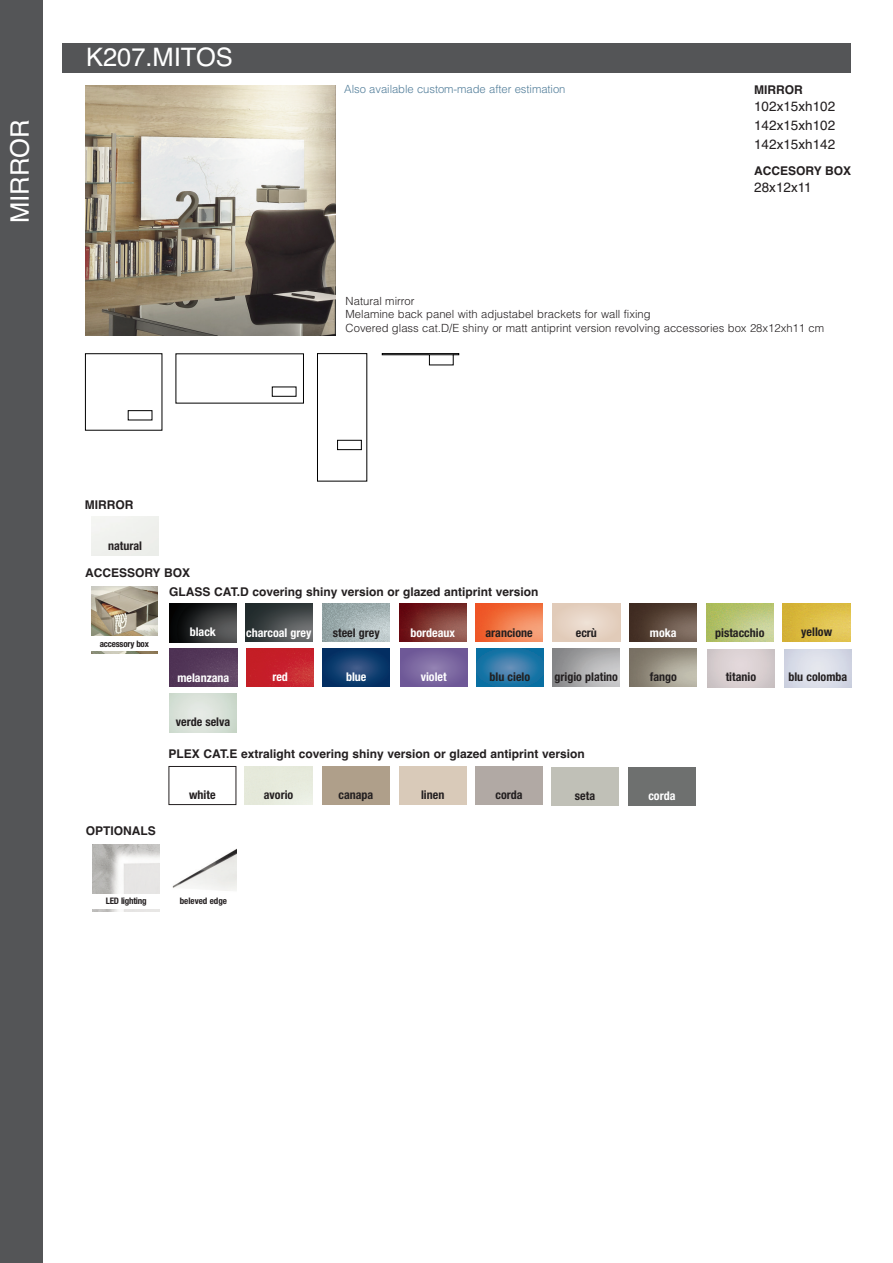
<style>
.page{position:relative;width:893px;height:1263px;background:#fff}
.page>*{position:absolute;margin:0;border:0;box-sizing:border-box;transform-origin:0 0}
.t1{font:25.5px "Helvetica";color:#fff}
.t2{font:13.5px/18.9px "Helvetica";color:#231f20;text-align:justify}
.t3{font:700 12px "Helvetica";color:#231f20}
.t4{font:700 condensed 12px "Helvetica Neue";color:#231f20}
.t5{font:700 condensed 12px "Helvetica Neue";color:#fff}
.t6{font:300 11.25px/13.5px "Helvetica";color:#231f20}
.t7{font:300 11.25px "Helvetica";letter-spacing:-.005em;color:#517d99}
.t8{font:700 condensed 9px "Helvetica Neue";letter-spacing:-.025em;color:#231f20}
.t9{font:700 condensed 9px "Helvetica Neue";color:#231f20}
</style>
<div class="page">
<div style="left:0;top:0;width:43px;height:1263px;background:#545557"></div>
<div style="left:62px;top:43px;width:788px;height:30px;background:#545557"></div>
<img style="left:85px;top:85px;width:251px;height:251px">
<div style="left:128px;top:410px;width:24px;height:10px;border:1px solid #000"></div>
<div style="left:317px;top:353px;width:50px;height:128px;border:1px solid #000"></div>
<div style="left:337px;top:440px;width:24px;height:10px;border:1px solid #000"></div>
<div style="left:382px;top:353px;width:77px;height:2px;border:1px solid #000"></div>
<img style="left:91px;top:587px;width:67px;height:66px">
<div style="left:91px;top:637px;width:67px;height:14px;background:#fff"></div>
<img style="left:172px;top:848px;width:65px;height:43px">
<img style="left:170px;top:648px;width:67px;height:38px">
<svg style="left:476px;top:648px;width:67px;height:38px;background:#2678a8"></svg>
<img style="left:630px;top:648px;width:67px;height:39px">
<img style="left:247px;top:648px;width:67px;height:39px">
<img style="left:169px;top:604px;width:67px;height:38px">
<svg style="left:400px;top:648px;width:67px;height:39px;background:#78649e"></svg>
<img style="left:783px;top:603px;width:67px;height:38px">
<img style="left:629px;top:603px;width:68px;height:38px">
<svg style="left:553px;top:603px;width:67px;height:38px;background:#e5d1c1"></svg>
<img style="left:475px;top:603px;width:68px;height:38px">
<img style="left:322px;top:603px;width:68px;height:39px">
<img style="left:399px;top:603px;width:68px;height:38px">
<img style="left:706px;top:603px;width:67px;height:38px">
<svg style="left:323px;top:648px;width:67px;height:39px;background:#103b6d"></svg>
<img style="left:245px;top:603px;width:67px;height:39px">
<div style="left:169px;top:766px;width:67px;height:39px;border:1px solid #231f20"></div>
<div style="left:475px;top:766px;width:67px;height:39px;background:#b1a9a4"></div>
<div style="left:322px;top:766px;width:67px;height:39px;background:#af9f8a"></div>
<div style="left:399px;top:766px;width:67px;height:39px;background:#d9cab9"></div>
<img style="left:92px;top:844px;width:67px;height:67px">
<div style="left:93px;top:894px;width:67px;height:14px;background:#fff"></div>
<div style="left:551px;top:767px;width:67px;height:38px;background:#c0c0b7"></div>
<div style="left:628px;top:767px;width:67px;height:38px;background:#6e706f"></div>
<h1 class="t1" style="left:5px;top:223px;width:105px;rotate:-90deg">MIRROR</h1>
<h1 class="t1" style="left:86px;top:42px;width:148px">K207.MITOS</h1>
<p class="t7" style="left:344px;top:80px;width:223px">Also available custom-made after estimation</p>
<p class="t3" style="left:754px;top:83px;width:50px">MIRROR</p>
<p class="t2" style="left:754px;top:97px;width:83px">102x15xh102<br>142x15xh102<br>142x15xh142</p>
<p class="t3" style="left:754px;top:163px;width:99px">ACCESORY BOX</p>
<p class="t2" style="left:754px;top:178px;width:59px">28x12x11</p>
<p class="t6" style="left:346px;top:294px;width:480px">Natural mirror<br>Melamine back panel with adjustabel brackets for wall fixing<br>Covered glass cat.D/E shiny or matt antiprint version revolving accessories box 28x12xh11 cm</p>
<p class="t3" style="left:85px;top:498px;width:50px">MIRROR</p>
<p class="t4" style="left:108px;top:535px;width:35px">natural</p>
<p class="t3" style="left:85px;top:566px;width:107px">ACCESSORY BOX</p>
<p class="t8" style="left:100px;top:636px;width:51px">accessory box</p>
<p class="t3" style="left:86px;top:824px;width:72px">OPTIONALS</p>
<p class="t3" style="left:169px;top:584px;width:371px">GLASS CAT.D covering shiny version or glazed antiprint version</p>
<p class="t4" style="left:333px;top:622px;width:48px">steel grey</p>
<p class="t5" style="left:410px;top:623px;width:46px">bordeaux</p>
<p class="t4" style="left:576px;top:622px;width:23px">ecrù</p>
<p class="t5" style="left:650px;top:622px;width:28px">moka</p>
<p class="t4" style="left:715px;top:622px;width:51px">pistacchio</p>
<p class="t5" style="left:190px;top:622px;width:28px">black</p>
<p class="t4" style="left:485px;top:623px;width:49px">arancione</p>
<p class="t4" style="left:801px;top:622px;width:32px">yellow</p>
<p class="t5" style="left:421px;top:667px;width:27px">violet</p>
<p class="t5" style="left:246px;top:622px;width:67px">charcoal grey</p>
<p class="t5" style="left:177px;top:667px;width:53px">melanzana</p>
<p class="t4" style="left:490px;top:666px;width:42px">blu cielo</p>
<p class="t4" style="left:554px;top:666px;width:65px">grigio platino</p>
<p class="t4" style="left:650px;top:666px;width:29px">fango</p>
<p class="t5" style="left:272px;top:667px;width:17px">red</p>
<p class="t5" style="left:346px;top:667px;width:22px">blue</p>
<p class="t4" style="left:726px;top:667px;width:32px">titanio</p>
<p class="t4" style="left:788px;top:667px;width:60px">blu colomba</p>
<p class="t4" style="left:176px;top:712px;width:56px">verde selva</p>
<p class="t3" style="left:169px;top:746px;width:418px">PLEX CAT.E extralight covering shiny version or glazed antiprint version</p>
<p class="t4" style="left:186px;top:785px;width:33px">bianco</p>
<p class="t4" style="left:423px;top:785px;width:19px">lino</p>
<p class="t4" style="left:189px;top:785px;width:28px">white</p>
<p class="t4" style="left:264px;top:785px;width:31px">avorio</p>
<p class="t4" style="left:338px;top:785px;width:36px">canapa</p>
<p class="t4" style="left:421px;top:785px;width:25px">linen</p>
<p class="t4" style="left:495px;top:785px;width:29px">corda</p>
<p class="t4" style="left:575px;top:785px;width:22px">seta</p>
<p class="t5" style="left:648px;top:785px;width:29px">corda</p>
<p class="t8" style="left:106px;top:893px;width:42px">LED lighting</p>
<p class="t9" style="left:180px;top:893px;width:49px">beleved edge</p>
</div>
